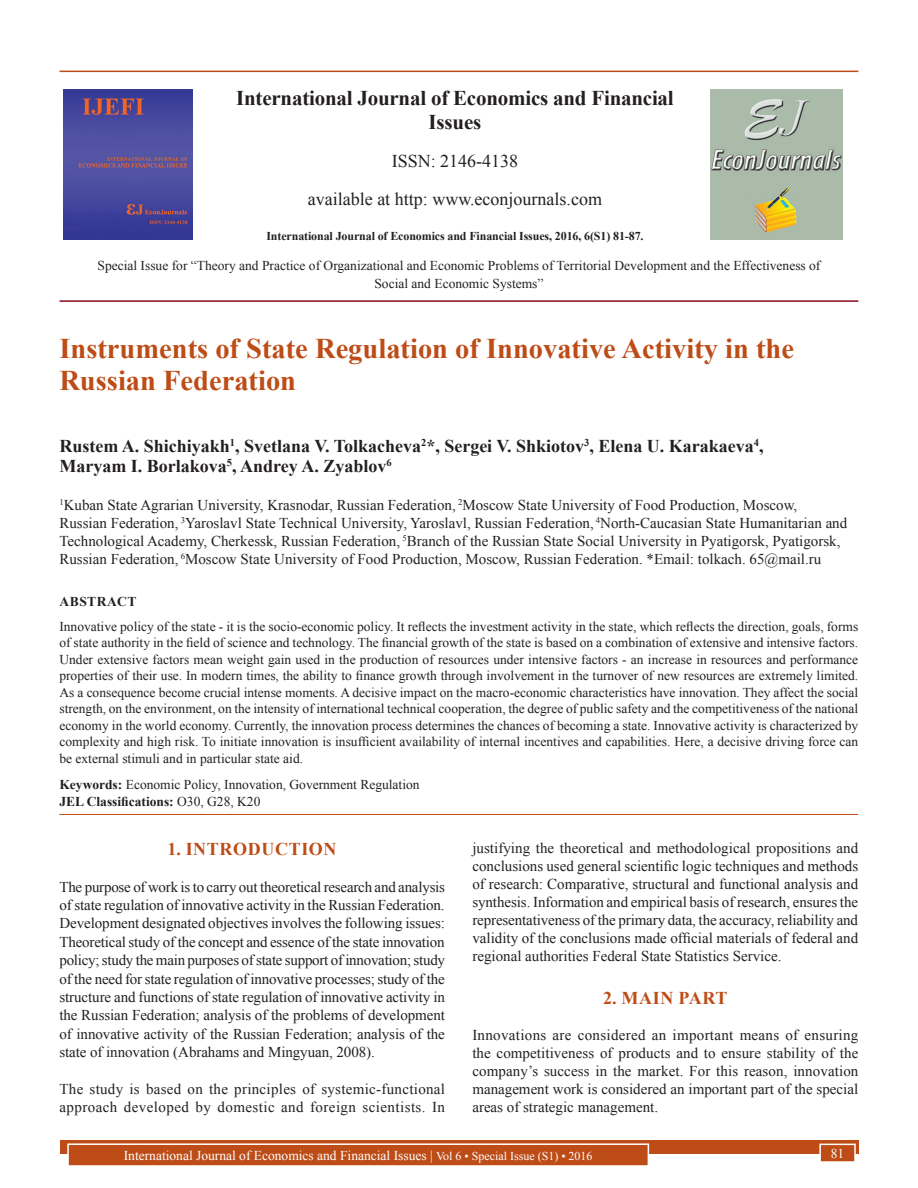
<style>
.page{position:relative;width:918px;height:1188px;background:#fff}
.page>*{position:absolute;margin:0;border:0;box-sizing:border-box;transform-origin:0 0}
.AT{font:700 28.5px/31.5px "Times New Roman";color:#bd4c16}
.Issue_details{font:700 21px/24px "Times New Roman";letter-spacing:-.01em;color:#231f20;text-align:center}
.AU{font:700 18px/19.8px "Times New Roman";color:#231f20}
.Issue_details-2{font:18px "Times New Roman";color:#231f20}
.t1{font:700 18px "Times New Roman";letter-spacing:.035em;color:#bd4c16}
.TX{font:15px/18px "Times New Roman";color:#231f20;text-align:justify}
.AFF{font:15px/18px "Times New Roman";color:#231f20}
.TX-2{font:15px/18.5px "Times New Roman";letter-spacing:.03em;color:#231f20}
.ABS{font:13.5px/16.5px "Times New Roman";color:#231f20;text-align:center}
.KWD{font:13.5px/16.2px "Times New Roman";color:#231f20}
.Folio{font:13.5px "Times New Roman";color:#fff}
.ABSH{font:700 13.5px "Times New Roman";letter-spacing:.035em;color:#231f20}
.Issue_details-3{font:700 12px "Times New Roman";letter-spacing:-.01em;color:#231f20}
.s1{font-weight:700}
.s2{font-size:12px}
</style>
<div class="page">
<div style="left:60px;top:1140px;width:798px;height:13px;background:#bd4c16"></div>
<div style="left:68px;top:1144px;width:580px;height:22px;background:#bd4c16"></div>
<div style="left:67px;top:1143px;width:582px;height:24px;border:2px solid #fff"></div>
<div style="left:820px;top:1144px;width:35px;height:18px;background:#bd4c16"></div>
<div style="left:819px;top:1144px;width:37px;height:19px;border:2px solid #fff"></div>
<hr style="left:60px;top:71px;width:798px;height:1px;background:#bd4c16">
<img style="left:64px;top:89px;width:129px;height:151px">
<img style="left:711px;top:89px;width:132px;height:150px">
<hr style="left:60px;top:300px;width:798px;height:2px;background:#850d1d">
<hr style="left:59px;top:814px;width:799px;height:1px;background:#bd4c16">
<p class="Issue_details" style="left:236px;top:85px;width:439px">International Journal of Economics and Financial<br>Issues</p>
<p class="Issue_details-2" style="left:392px;top:148px;width:128px">ISSN: 2146-4138</p>
<p class="Issue_details-2" style="left:308px;top:186px;width:296px">available at http: www.econjournals.com</p>
<p class="Issue_details-3" style="left:266px;top:227px;width:379px">International Journal of Economics and Financial Issues, 2016, 6(S1) 81-87.</p>
<p class="ABS" style="left:98px;top:256px;width:724px;line-height:18px">Special Issue for “Theory and Practice of Organizational and Economic Problems of Territorial Development and the Effectiveness of<br>Social and Economic Systems”</p>
<p class="AT" style="left:59px;top:332px;width:736px">Instruments of State Regulation of Innovative Activity in the<br>Russian Federation</p>
<p class="AU" style="left:59px;top:436px;width:706px">Rustem A. Shichiyakh<sup>1</sup>, Svetlana V. Tolkacheva<sup>2</sup>*, Sergei V. Shkiotov<sup>3</sup>, Elena U. Karakaeva<sup>4</sup>,<br>Maryam I. Borlakova<sup>5</sup>, Andrey A. Zyablov<sup>6</sup></p>
<p class="AFF" style="left:59px;top:495px;width:789px"><sup>1</sup>Kuban State Agrarian University, Krasnodar, Russian Federation, <sup>2</sup>Moscow State University of Food Production, Moscow, Russian Federation, <sup>3</sup>Yaroslavl State Technical University, Yaroslavl, Russian Federation, <sup>4</sup>North‑Caucasian State Humanitarian and Technological Academy, Cherkessk, Russian Federation, <sup>5</sup>Branch of the Russian State Social University in Pyatigorsk, Pyatigorsk, Russian Federation, <sup>6</sup>Moscow State University of Food Production, Moscow, Russian Federation. *Email: tolkach. 65@mail.ru</p>
<p class="ABSH" style="left:60px;top:591px;width:78px">ABSTRACT</p>
<p class="ABS" style="left:59px;top:618px;width:800px;text-align:justify">Innovative policy of the state ‑ it is the socio‑economic policy. It reflects the investment activity in the state, which reflects the direction, goals, forms of state authority in the field of science and technology. The financial growth of the state is based on a combination of extensive and intensive factors.<br>Under extensive factors mean weight gain used in the production of resources under intensive factors ‑ an increase in resources and performance properties of their use. In modern times, the ability to finance growth through involvement in the turnover of new resources are extremely limited.<br>As a consequence become crucial intense moments. A decisive impact on the macro‑economic characteristics have innovation. They affect the social strength, on the environment, on the intensity of international technical cooperation, the degree of public safety and the competitiveness of the national economy in the world economy. Currently, the innovation process determines the chances of becoming a state. Innovative activity is characterized by complexity and high risk. To initiate innovation is insufficient availability of internal incentives and capabilities. Here, a decisive driving force can be external stimuli and in particular state aid.</p>
<p class="KWD" style="left:59px;top:776px;width:362px"><span class="s1">Keywords:</span> Economic Policy, Innovation, Government Regulation<br><span class="s1">JEL Classifications:</span> O30, G28, K20</p>
<h1 class="t1" style="left:167px;top:836px;width:171px">1. INTRODUCTION</h1>
<p class="TX" style="left:59px;top:877px;width:387px;line-height:18.5px">The purpose of work is to carry out theoretical research and analysis of state regulation of innovative activity in the Russian Federation.<br>Development designated objectives involves the following issues:<br>Theoretical study of the concept and essence of the state innovation policy; study the main purposes of state support of innovation; study of the need for state regulation of innovative processes; study of the structure and functions of state regulation of innovative activity in the Russian Federation; analysis of the problems of development of innovative activity of the Russian Federation; analysis of the state of innovation (Abrahams and Mingyuan, 2008).</p>
<p class="TX-2" style="left:59px;top:1079px;width:387px">The study is based on the principles of systemic‑functional approach developed by domestic and foreign scientists. In</p>
<p class="TX" style="left:472px;top:839px;width:387px">justifying the theoretical and methodological propositions and conclusions used general scientific logic techniques and methods of research: Comparative, structural and functional analysis and synthesis. Information and empirical basis of research, ensures the representativeness of the primary data, the accuracy, reliability and validity of the conclusions made official materials of federal and regional authorities Federal State Statistics Service.</p>
<h1 class="t1" style="left:603px;top:985px;width:126px">2. MAIN PART</h1>
<p class="TX" style="left:472px;top:1026px;width:388px">Innovations are considered an important means of ensuring the competitiveness of products and to ensure stability of the company’s success in the market. For this reason, innovation management work is considered an important part of the special areas of strategic management.</p>
<p class="Folio" style="left:124px;top:1146px;width:470px">International Journal of Economics and Financial Issues | <span class="s2">Vol 6 • Special Issue (S1) • 2016</span></p>
<p class="Folio" style="left:831px;top:1144px;width:15px">81</p>
</div>
